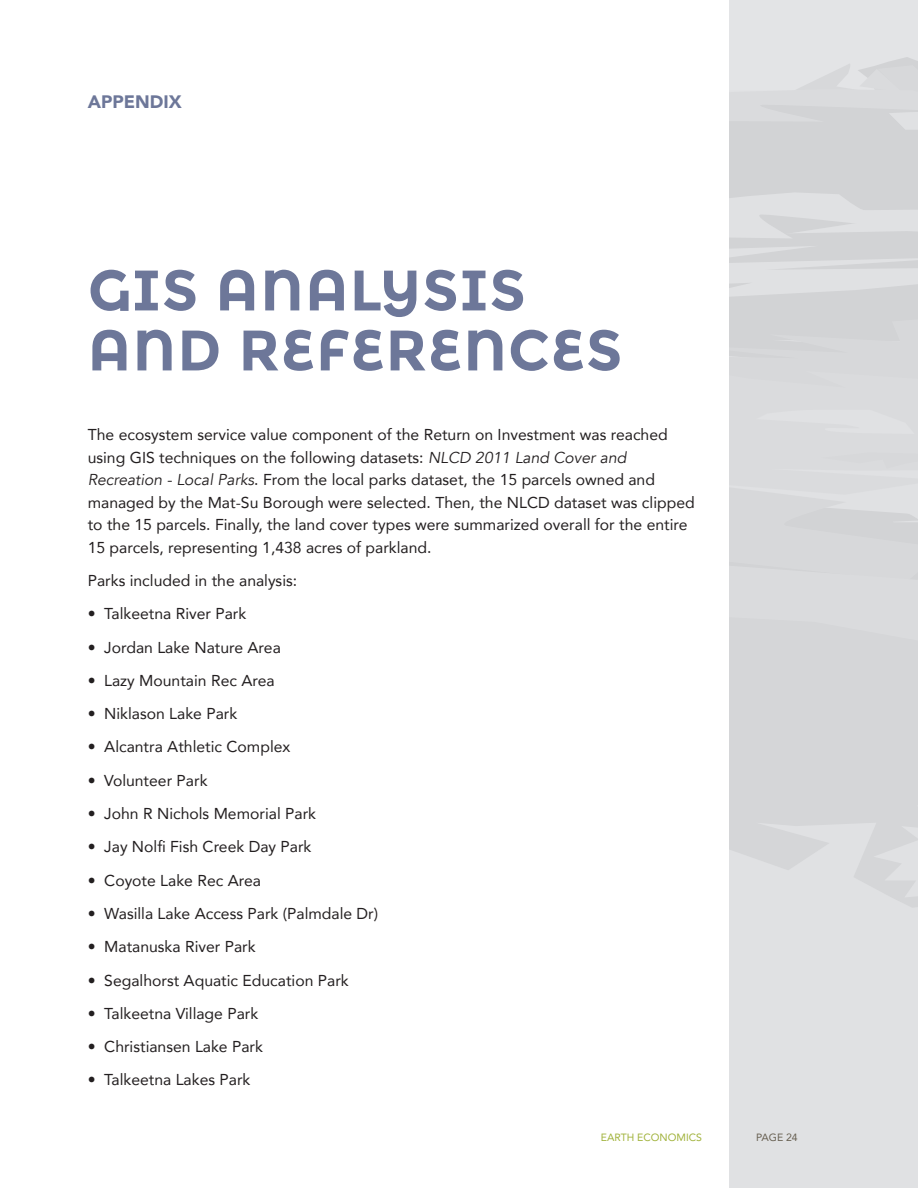
<style>
.page{position:relative;width:918px;height:1188px;background:#fff}
.page>*{position:absolute;margin:0;border:0;box-sizing:border-box;transform-origin:0 0}
.Header_a{font:700 57px/60px "Montserrat Alternates";letter-spacing:.02em;color:#6d7799}
.t1{font:900 18px "Avenir";color:#6d7799}
.body_copy{font:15.75px/22.5px "Avenir";color:#231f20}
.t2{font:10.5px "Avenir";color:#a0b23a}
.t3{font:10.5px "Avenir";color:#675f51}
.s1{font-style:italic}
</style>
<div class="page">
<div style="left:729px;top:0;width:189px;height:1188px;background:#e3e4e6"></div>
<svg style="left:729px;top:57px;width:189px;height:523px"></svg>
<svg style="left:729px;top:617px;width:189px;height:291px;fill:#d5d6d8"></svg>
<p class="t1" style="left:88px;top:86px;width:96px">APPENDIX</p>
<p class="Header_a" style="left:88px;top:261px;width:536px">GIS ANALYSIS<br>AND REFERENCES</p>
<p class="body_copy" style="left:88px;top:423px;width:609px">The ecosystem service value component of the Return on Investment was reached using GIS techniques on the following datasets: <span class="s1">NLCD 2011 Land Cover and Recreation - Local Parks</span>. From the local parks dataset, the 15 parcels owned and managed by the Mat-Su Borough were selected. Then, the NLCD dataset was clipped to the 15 parcels. Finally, the land cover types were summarized overall for the entire 15 parcels, representing 1,438 acres of parkland.</p>
<p class="body_copy" style="left:88px;top:569px;width:211px">Parks included in the analysis:</p>
<p class="body_copy" style="left:88px;top:602px;width:160px">• Talkeetna River Park</p>
<p class="body_copy" style="left:88px;top:635px;width:195px">• Jordan Lake Nature Area</p>
<p class="body_copy" style="left:88px;top:669px;width:188px">• Lazy Mountain Rec Area</p>
<p class="body_copy" style="left:88px;top:702px;width:151px">• Niklason Lake Park</p>
<p class="body_copy" style="left:88px;top:735px;width:204px">• Alcantra Athletic Complex</p>
<p class="body_copy" style="left:88px;top:769px;width:121px">• Volunteer Park</p>
<p class="body_copy" style="left:88px;top:802px;width:230px">• John R Nichols Memorial Park</p>
<p class="body_copy" style="left:88px;top:835px;width:225px">• Jay Nolfi Fish Creek Day Park</p>
<p class="body_copy" style="left:88px;top:869px;width:175px">• Coyote Lake Rec Area</p>
<p class="body_copy" style="left:88px;top:902px;width:292px">• Wasilla Lake Access Park (Palmdale Dr)</p>
<p class="body_copy" style="left:88px;top:935px;width:169px">• Matanuska River Park</p>
<p class="body_copy" style="left:88px;top:968px;width:263px">• Segalhorst Aquatic Education Park</p>
<p class="body_copy" style="left:88px;top:1002px;width:172px">• Talkeetna Village Park</p>
<p class="body_copy" style="left:88px;top:1035px;width:177px">• Christiansen Lake Park</p>
<p class="body_copy" style="left:88px;top:1068px;width:164px">• Talkeetna Lakes Park</p>
<p class="t2" style="left:601px;top:1129px;width:103px">EARTH ECONOMICS</p>
<p class="t3" style="left:756px;top:1129px;width:43px">PAGE 24</p>
</div>
